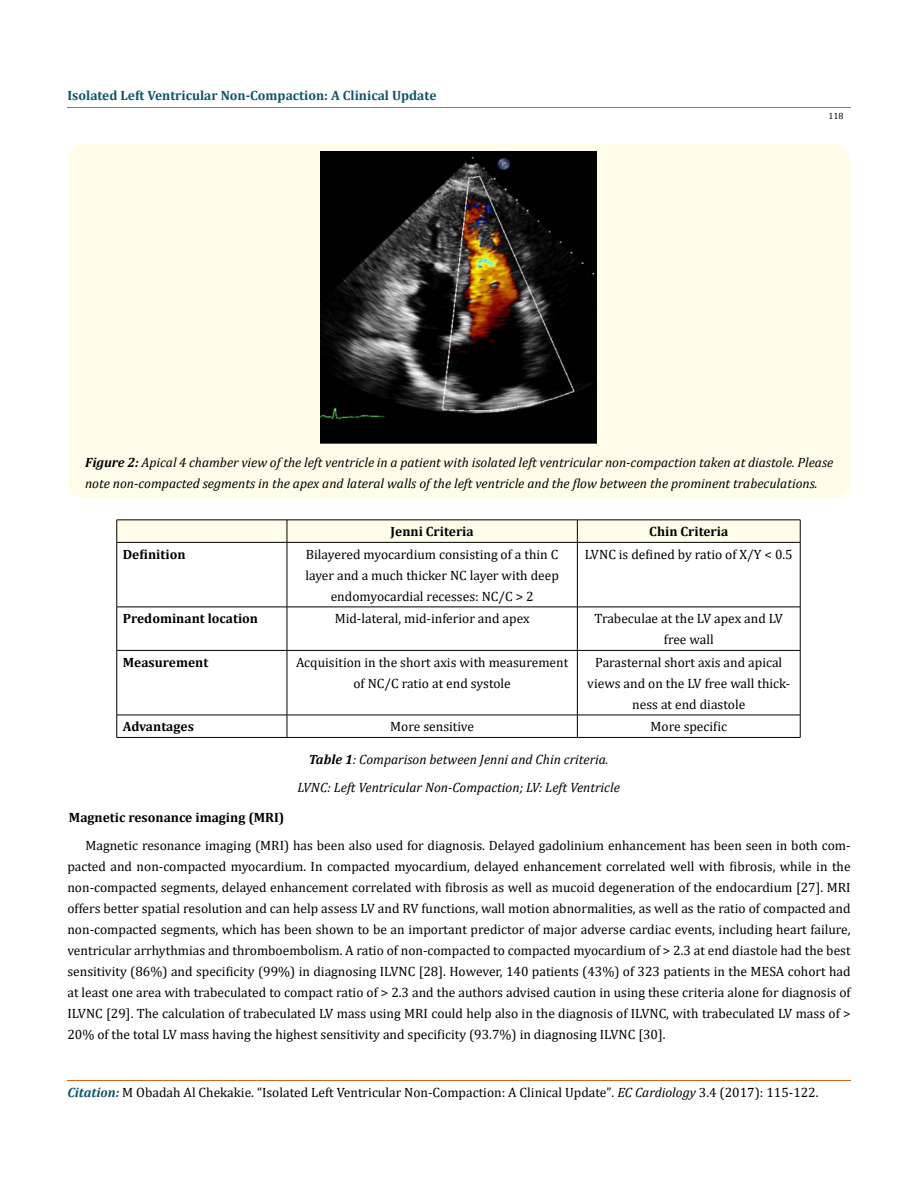
<style>
.page{position:relative;width:917px;height:1190px;background:#fff}
.page>*{position:absolute;margin:0;border:0;box-sizing:border-box;transform-origin:0 0}
.t1{font:13.5px/21px "Cambria";color:#000;text-align:center}
.t2{font:italic 13.5px/21px "Cambria";color:#000}
.t3{font:700 13.5px "Cambria";color:#000}
.t4{font:700 13.5px "Cambria";color:#0e546a}
.t5{font:9px "Cambria";color:#000}
.s1{font-weight:700}
.s2{font-weight:700;font-style:italic;color:#0e546a}
.s3{font-size:13.35px}
.s4{font-style:italic}
</style>
<div class="page">
<hr style="left:67px;top:107px;width:783px;height:1px;background:#e05d1a">
<hr style="left:67px;top:1080px;width:783px;height:1px;background:#e05d1a">
<div style="left:68px;top:143px;width:782px;height:355px;background:#fffde9;border-radius:18px"></div>
<img style="left:320px;top:151px;width:277px;height:292px">
<hr style="left:117px;top:519px;width:170px;height:1px;background:#000">
<hr style="left:287px;top:519px;width:290px;height:1px;background:#000">
<hr style="left:577px;top:519px;width:223px;height:1px;background:#000">
<svg style="left:116px;top:520px;width:685px;height:22px;background:#f7f5e2"></svg>
<hr style="left:117px;top:542px;width:170px;height:1px;background:#000">
<hr style="left:116px;top:542px;width:1px;height:64px;background:#000">
<hr style="left:287px;top:542px;width:290px;height:1px;background:#000">
<hr style="left:287px;top:542px;width:1px;height:64px;background:#000">
<hr style="left:577px;top:542px;width:223px;height:1px;background:#000">
<hr style="left:577px;top:542px;width:1px;height:64px;background:#000">
<hr style="left:800px;top:542px;width:1px;height:64px;background:#000">
<hr style="left:117px;top:606px;width:170px;height:1px;background:#000">
<hr style="left:116px;top:607px;width:1px;height:43px;background:#000">
<hr style="left:287px;top:606px;width:290px;height:1px;background:#000">
<hr style="left:287px;top:607px;width:1px;height:43px;background:#000">
<hr style="left:577px;top:606px;width:223px;height:1px;background:#000">
<hr style="left:577px;top:607px;width:1px;height:43px;background:#000">
<hr style="left:800px;top:607px;width:1px;height:43px;background:#000">
<hr style="left:117px;top:650px;width:170px;height:1px;background:#000">
<hr style="left:116px;top:650px;width:1px;height:64px;background:#000">
<hr style="left:287px;top:650px;width:290px;height:1px;background:#000">
<hr style="left:287px;top:650px;width:1px;height:64px;background:#000">
<hr style="left:577px;top:650px;width:223px;height:1px;background:#000">
<hr style="left:577px;top:650px;width:1px;height:64px;background:#000">
<hr style="left:800px;top:650px;width:1px;height:64px;background:#000">
<hr style="left:117px;top:714px;width:170px;height:1px;background:#000">
<svg style="left:116px;top:715px;width:1px;height:22px"></svg>
<hr style="left:287px;top:714px;width:290px;height:1px;background:#000">
<svg style="left:287px;top:715px;width:1px;height:22px"></svg>
<hr style="left:577px;top:714px;width:223px;height:1px;background:#000">
<svg style="left:577px;top:715px;width:1px;height:22px"></svg>
<svg style="left:800px;top:715px;width:1px;height:22px"></svg>
<hr style="left:117px;top:737px;width:170px;height:1px;background:#000">
<hr style="left:287px;top:737px;width:290px;height:1px;background:#000">
<hr style="left:577px;top:737px;width:223px;height:1px;background:#000">
<p class="t4" style="left:68px;top:86px;width:370px">Isolated Left Ventricular Non-Compaction: A Clinical Update</p>
<p class="t5" style="left:828px;top:111px;width:16px">118</p>
<p class="t2" style="left:85px;top:451px;width:749px"><span class="s1">Figure 2:</span> Apical 4 chamber view of the left ventricle in a patient with isolated left ventricular non-compaction taken at diastole. Please note non-compacted segments in the apex and lateral walls of the left ventricle and the flow between the prominent trabeculations.</p>
<p class="t3" style="left:390px;top:522px;width:85px">Jenni Criteria</p>
<p class="t3" style="left:649px;top:522px;width:80px">Chin Criteria</p>
<p class="t3" style="left:123px;top:545px;width:64px">Definition</p>
<p class="t1" style="left:305px;top:543px;width:255px">Bilayered myocardium consisting of a thin C layer and a much thicker NC layer with deep endomyocardial recesses: NC/C &gt; 2</p>
<p class="t1" style="left:585px;top:543px;width:209px">LVNC is defined by ratio of X/Y &lt; 0.5</p>
<p class="t3" style="left:123px;top:609px;width:137px">Predominant location</p>
<p class="t1" style="left:335px;top:608px;width:196px">Mid-lateral, mid-inferior and apex</p>
<p class="t1" style="left:594px;top:608px;width:190px">Trabeculae at the LV apex and LV free wall</p>
<p class="t3" style="left:123px;top:653px;width:87px">Measurement</p>
<p class="t1" style="left:296px;top:652px;width:274px">Acquisition in the short axis with measurement of NC/C ratio at end systole</p>
<p class="t1" style="left:587px;top:652px;width:204px">Parasternal short axis and apical views and on the LV free wall thick&shy;ness at end diastole</p>
<p class="t3" style="left:123px;top:717px;width:73px">Advantages</p>
<p class="t1" style="left:390px;top:716px;width:85px">More sensitive</p>
<p class="t1" style="left:650px;top:716px;width:78px">More specific</p>
<p class="t2" style="left:309px;top:748px;width:301px"><span class="s1">Table 1</span>: Comparison between Jenni and Chin criteria.</p>
<p class="t2" style="left:297px;top:776px;width:324px">LVNC: Left Ventricular Non-Compaction; LV: Left Ventricle</p>
<p class="t3" style="left:69px;top:808px;width:217px">Magnetic resonance imaging (MRI)</p>
<p class="t1" style="left:67px;top:834px;width:784px;text-align:justify;text-indent:18px">Magnetic resonance imaging (MRI) has been also used for diagnosis. Delayed gadolinium enhancement has been seen in both com&shy;pacted and non-compacted myocardium. In compacted myocardium, delayed enhancement correlated well with fibrosis, while in the non-compacted segments, delayed enhancement correlated with fibrosis as well as mucoid degeneration of the endocardium [27]. MRI offers better spatial resolution and can help assess LV and RV functions, wall motion abnormalities, as well as the ratio of compacted and non-compacted segments, which has been shown to be an important predictor of major adverse cardiac events, including heart failure, ventricular arrhythmias and thromboembolism. A ratio of non-compacted to compacted myocardium of &gt; 2.3 at end diastole had the best sensitivity (86%) and specificity (99%) in diagnosing ILVNC [28]. However, 140 patients (43%) of 323 patients in the MESA cohort had at least one area with trabeculated to compact ratio of &gt; 2.3 and the authors advised caution in using these criteria alone for diagnosis of ILVNC [29]. The calculation of trabeculated LV mass using MRI could help also in the diagnosis of ILVNC, with trabeculated LV mass of &gt; 20% of the total LV mass having the highest sensitivity and specificity (93.7%) in diagnosing ILVNC [30].</p>
<p class="t1" style="left:67px;top:1082px;width:752px"><span class="s2">Citation:</span> M Obadah Al Chekakie. “Isolated Left Ventricular Non-Compaction: A Clinical Update”<span class="s3">.</span> <span class="s4">EC Cardiology</span> <span class="s3">3</span>.4 (2017): 115-122.</p>
</div>
